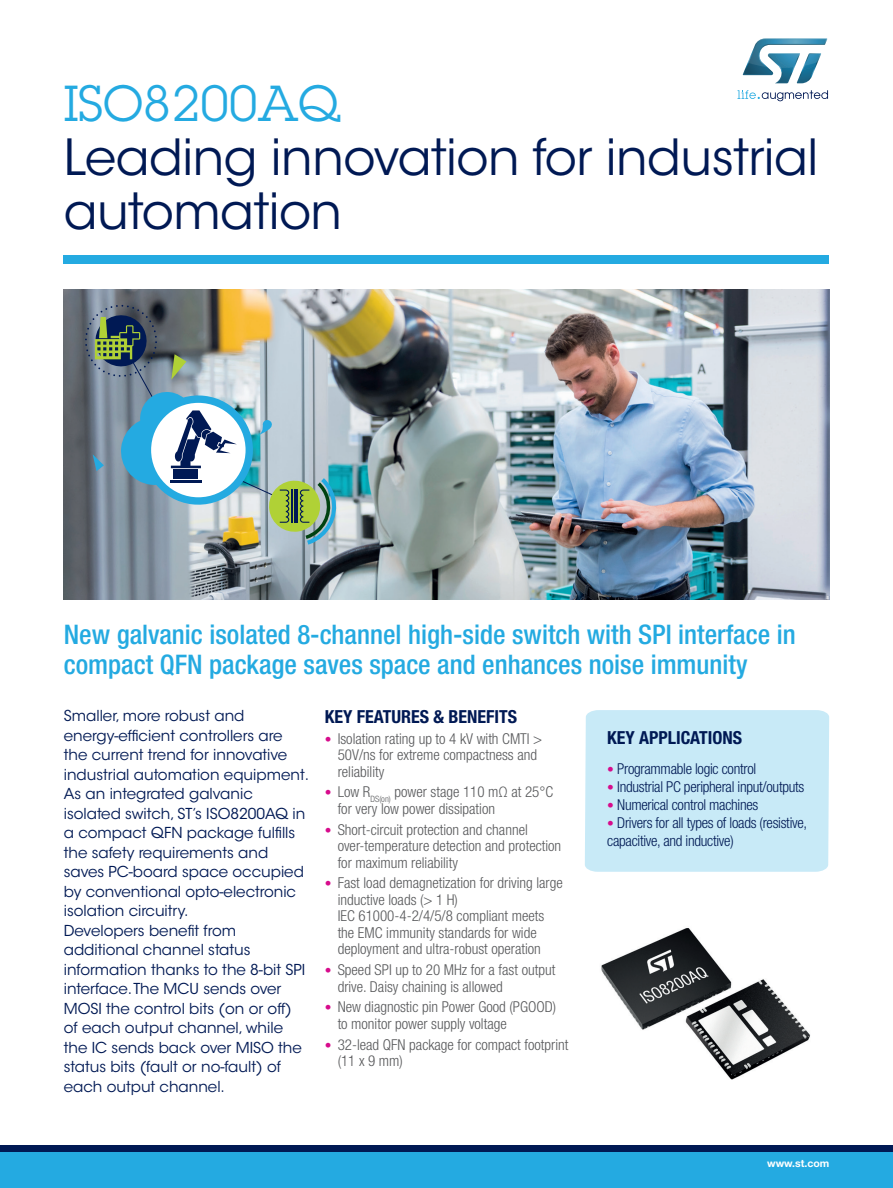
<style>
.page{position:relative;width:893px;height:1188px;background:#fff}
.page>*{position:absolute;margin:0;border:0;box-sizing:border-box;transform-origin:0 0}
.TITLE2{font:49.5px/54px "ITC Avant Garde Std";letter-spacing:-.01em;color:#001954}
.TITLE1{font:49.5px "Lubalin Graph Std";color:#24aae1}
.SUBTITLE{font:500 condensed 27px/30px "Helvetica Neue LT Std";color:#24aae1}
.CROSS_HEADING{font:700 condensed 18px "Helvetica Neue LT Std";color:#001954}
.SUBCROSS_HEADING{font:700 condensed 18px "Helvetica Neue LT Std";color:#001954}
.t1{font:300 condensed 15px/16.5px "Helvetica Neue LT Std";color:#57585a}
.INTRODUCTION{font:15px/19.5px "ITC Avant Garde Std";color:#001954}
.INTRODUCTION-2{font:300 condensed 15px/18px "Helvetica Neue LT Std";letter-spacing:-.02em;color:#001954}
.t2{font:700 10.5px "Helvetica Neue LT Std";color:#fff}
.s1{font-size:13.5px;color:#d70c8c}
</style>
<div class="page">
<img style="left:64px;top:289px;width:765px;height:311px">
<div style="left:585px;top:710px;width:244px;height:162px;background:#c8eaf7"></div>
<img style="left:601px;top:928px;width:209px;height:152px">
<svg style="left:85px;top:305px;width:255px;height:240px;background:#92a5a5"></svg>
<div style="left:0;top:1145px;width:893px;height:43px;background:#24aae1"></div>
<div style="left:0;top:1145px;width:893px;height:7px;background:#001954"></div>
<svg style="left:737px;top:90px;width:91px;height:11px"></svg>
<svg style="left:742px;top:38px;width:86px;height:46px"></svg>
<div style="left:64px;top:255px;width:765px;height:9px;background:#24aae1"></div>
<p class="TITLE1" style="left:64px;top:72px;width:279px">ISO8200AQ</p>
<p class="TITLE2" style="left:64px;top:130px;width:756px">Leading innovation for industrial automation</p>
<p class="SUBTITLE" style="left:64px;top:619px;width:733px">New galvanic isolated 8-channel high-side switch with SPI interface in compact QFN package saves space and enhances noise immunity</p>
<p class="INTRODUCTION" style="left:64px;top:706px;width:247px">Smaller, more robust and energy-efficient controllers are the current trend for innovative industrial automation equipment.</p>
<p class="INTRODUCTION" style="left:64px;top:784px;width:243px">As an integrated galvanic isolated switch, ST’s ISO8200AQ in a compact QFN package fulfills the safety requirements and saves PC-board space occupied by conventional opto-electronic isolation circuitry.</p>
<p class="INTRODUCTION" style="left:64px;top:921px;width:243px">Developers benefit from additional channel status information thanks to the 8-bit SPI interface. The MCU sends over<br>MOSI the control bits (on or off) of each output channel, while the IC sends back over MISO the status bits (fault or no-fault) of each output channel.</p>
<p class="CROSS_HEADING" style="left:325px;top:706px;width:194px">KEY FEATURES &amp; BENEFITS</p>
<p class="t1" style="left:338px;top:730px;width:206px;text-indent:-13px"><span class="s1">•</span> Isolation rating up to 4 kV with CMTI &gt;<br>50V/ns for extreme compactness and reliability</p>
<p class="t1" style="left:338px;top:784px;width:217px;text-indent:-13px"><span class="s1">•</span> Low R<sub>DS(on)</sub> power stage 110 mΩ at 25°C for very low power dissipation</p>
<p class="t1" style="left:338px;top:821px;width:225px;text-indent:-13px"><span class="s1">•</span> Short-circuit protection and channel over-temperature detection and protection for maximum reliability</p>
<p class="t1" style="left:338px;top:875px;width:227px;text-indent:-13px"><span class="s1">•</span> Fast load demagnetization for driving large inductive loads (&gt; 1 H)<br>IEC 61000-4-2/4/5/8 compliant meets the EMC immunity standards for wide deployment and ultra-robust operation</p>
<p class="t1" style="left:338px;top:962px;width:219px;text-indent:-13px"><span class="s1">•</span> Speed SPI up to 20 MHz for a fast output drive. Daisy chaining is allowed</p>
<p class="t1" style="left:338px;top:999px;width:220px;text-indent:-13px"><span class="s1">•</span> New diagnostic pin Power Good (PGOOD) to monitor power supply voltage</p>
<p class="t1" style="left:338px;top:1036px;width:232px;text-indent:-13px"><span class="s1">•</span> 32-lead QFN package for compact footprint (11 x 9 mm)</p>
<p class="SUBCROSS_HEADING" style="left:607px;top:727px;width:136px">KEY APPLICATIONS</p>
<p class="INTRODUCTION-2" style="left:607px;top:760px;width:150px"><span class="s1">•</span> Programmable logic control</p>
<p class="INTRODUCTION-2" style="left:607px;top:778px;width:199px"><span class="s1">•</span> Industrial PC peripheral input/outputs</p>
<p class="INTRODUCTION-2" style="left:607px;top:796px;width:153px"><span class="s1">•</span> Numerical control machines</p>
<p class="INTRODUCTION-2" style="left:607px;top:814px;width:201px"><span class="s1">•</span> Drivers for all types of loads (resistive, capacitive, and inductive)</p>
<p class="t2" style="left:767px;top:1157px;width:64px">www.st.com</p>
</div>
